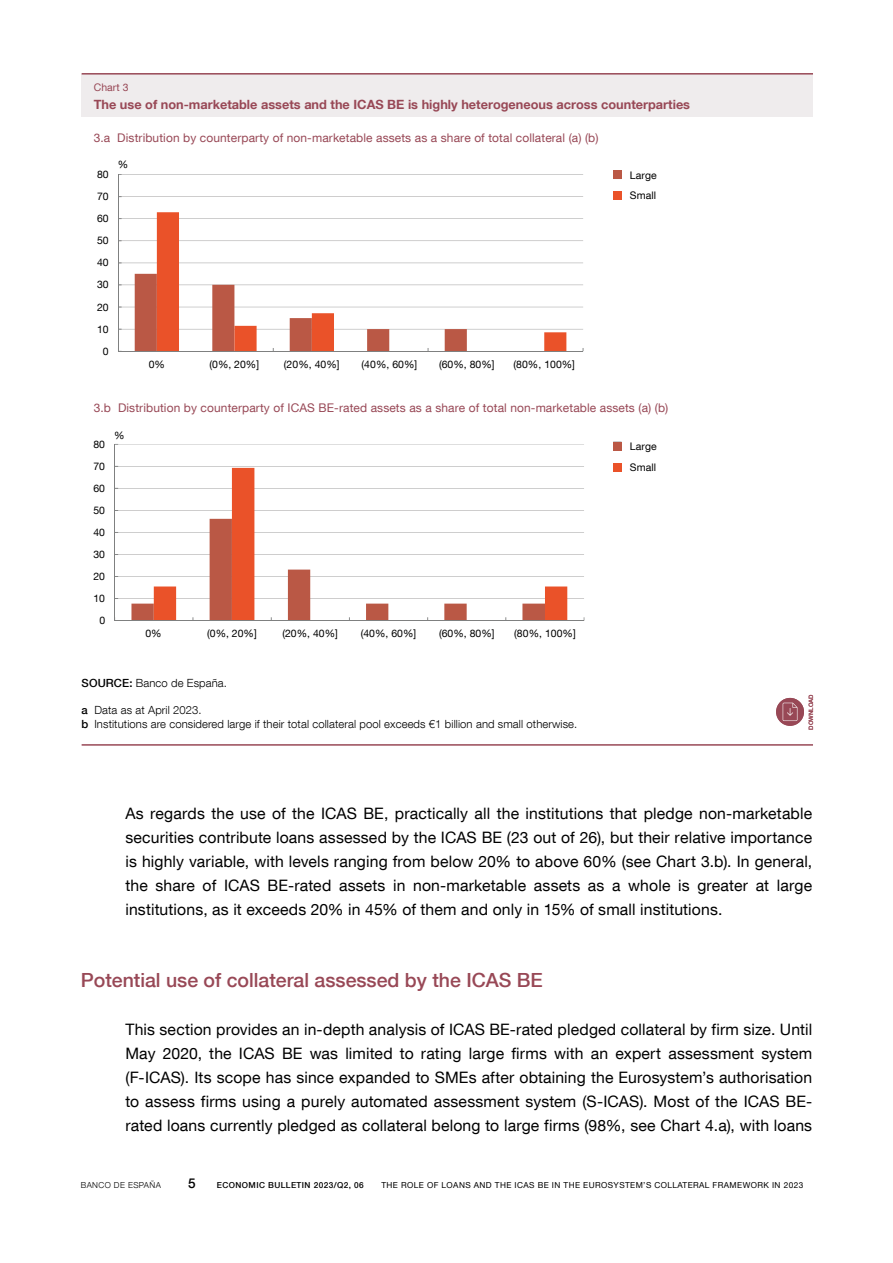
<style>
.page{position:relative;width:893px;height:1263px;background:#fff}
.page>*{position:absolute;margin:0;border:0;box-sizing:border-box;transform-origin:0 0}
.Ladillo_1{font:500 19.5px "Bd E Neue Helvetica";color:#984856}
.Texto_artículo{font:15.75px/24px "Bd E Neue Helvetica";letter-spacing:.01em;color:#000;text-align:justify}
.t1{font:500 13.5px "Bd E Neue Helvetica";color:#000}
.t2{font:700 12.75px "Bd E Neue Helvetica";color:#984856}
.t3{font:12px "Bd E Neue Helvetica";letter-spacing:.01em;color:#984856}
.t4{font:300 11.25px/13.5px "Bd E Neue Helvetica";letter-spacing:.01em;color:#000}
.t5{font:10.5px "Bd E Neue Helvetica";letter-spacing:.01em;color:#000}
.t6{font:10.5px "Bd E Neue Helvetica";letter-spacing:.01em;color:#984856}
.t7{font:8.25px "Bd E Neue Helvetica";letter-spacing:.05em;color:#000}
.t8{font:500 8.25px "Bd E Neue Helvetica";letter-spacing:.05em;color:#000}
.t9{font:300 8.25px "Bd E Neue Helvetica";letter-spacing:.05em;color:#000}
.t10{font:500 6px "Bd E Neue Helvetica";color:#984856}
.s1{font-weight:500}
</style>
<div class="page">
<hr style="left:82px;top:744px;width:731px;height:2px;background:#984856">
<div style="left:82px;top:74px;width:731px;height:42px;background:#efeced"></div>
<hr style="left:82px;top:73px;width:731px;height:2px;background:#984856">
<div style="left:613px;top:191px;width:9px;height:9px;background:#ea5229"></div>
<div style="left:613px;top:170px;width:9px;height:9px;background:#ba5845"></div>
<div style="left:613px;top:463px;width:9px;height:8px;background:#ea5229"></div>
<div style="left:613px;top:442px;width:9px;height:8px;background:#ba5845"></div>
<hr style="left:118px;top:329px;width:465px;height:1px;background:#a6a5a5">
<hr style="left:118px;top:307px;width:465px;height:1px;background:#a6a5a5">
<hr style="left:118px;top:285px;width:465px;height:1px;background:#a6a5a5">
<hr style="left:118px;top:263px;width:465px;height:1px;background:#a6a5a5">
<hr style="left:118px;top:240px;width:465px;height:1px;background:#a6a5a5">
<hr style="left:118px;top:218px;width:465px;height:1px;background:#a6a5a5">
<hr style="left:118px;top:196px;width:465px;height:1px;background:#a6a5a5">
<hr style="left:118px;top:174px;width:465px;height:1px;background:#a6a5a5">
<svg style="left:157px;top:212px;width:409px;height:139px"></svg>
<hr style="left:118px;top:174px;width:1px;height:177px;background:#7f8080">
<hr style="left:118px;top:351px;width:465px;height:1px;background:#7f8080">
<svg style="left:135px;top:274px;width:332px;height:77px"></svg>
<hr style="left:115px;top:598px;width:469px;height:1px;background:#a6a5a5">
<hr style="left:115px;top:576px;width:469px;height:1px;background:#a6a5a5">
<hr style="left:115px;top:554px;width:469px;height:1px;background:#a6a5a5">
<hr style="left:115px;top:532px;width:469px;height:1px;background:#a6a5a5">
<hr style="left:115px;top:510px;width:469px;height:1px;background:#a6a5a5">
<hr style="left:115px;top:488px;width:469px;height:1px;background:#a6a5a5">
<hr style="left:115px;top:466px;width:469px;height:1px;background:#a6a5a5">
<hr style="left:115px;top:444px;width:469px;height:1px;background:#a6a5a5">
<svg style="left:154px;top:468px;width:413px;height:152px"></svg>
<hr style="left:114px;top:444px;width:1px;height:176px;background:#7f8080">
<hr style="left:115px;top:620px;width:469px;height:1px;background:#7f8080">
<svg style="left:131px;top:519px;width:414px;height:101px"></svg>
<div style="left:776px;top:698px;width:28px;height:28px;background:#984856;border-radius:50%"></div>
<svg style="left:783px;top:703px;width:14px;height:18px"></svg>
<p class="t6" style="left:94px;top:81px;width:37px">Chart 3</p>
<p class="t2" style="left:94px;top:96px;width:598px">The use of non-marketable assets and the ICAS BE is highly heterogeneous across counterparties</p>
<p class="t3" style="left:94px;top:130px;width:506px">3.a Distribution by counterparty of non-marketable assets as a share of total collateral (a) (b)</p>
<p class="t5" style="left:97px;top:168px;width:13px">80</p>
<p class="t5" style="left:97px;top:190px;width:13px">70</p>
<p class="t5" style="left:97px;top:212px;width:13px">60</p>
<p class="t5" style="left:97px;top:234px;width:13px">50</p>
<p class="t5" style="left:97px;top:256px;width:13px">40</p>
<p class="t5" style="left:97px;top:278px;width:13px">30</p>
<p class="t5" style="left:97px;top:300px;width:13px">20</p>
<p class="t5" style="left:97px;top:322px;width:13px">10</p>
<p class="t5" style="left:103px;top:344px;width:7px">0</p>
<p class="t5" style="left:118px;top:158px;width:12px">%</p>
<p class="t5" style="left:149px;top:358px;width:18px">0%</p>
<p class="t5" style="left:209px;top:358px;width:51px">(0%, 20%]</p>
<p class="t5" style="left:284px;top:358px;width:57px">(20%, 40%]</p>
<p class="t5" style="left:362px;top:358px;width:57px">(40%, 60%]</p>
<p class="t5" style="left:439px;top:358px;width:57px">(60%, 80%]</p>
<p class="t5" style="left:514px;top:358px;width:63px">(80%, 100%]</p>
<p class="t5" style="left:630px;top:168px;width:28px">Large</p>
<p class="t5" style="left:630px;top:189px;width:28px">Small</p>
<p class="t3" style="left:94px;top:400px;width:576px">3.b Distribution by counterparty of ICAS BE-rated assets as a share of total non-marketable assets (a) (b)</p>
<p class="t5" style="left:93px;top:437px;width:13px">80</p>
<p class="t5" style="left:93px;top:459px;width:13px">70</p>
<p class="t5" style="left:93px;top:482px;width:13px">60</p>
<p class="t5" style="left:93px;top:503px;width:13px">50</p>
<p class="t5" style="left:93px;top:526px;width:13px">40</p>
<p class="t5" style="left:93px;top:548px;width:13px">30</p>
<p class="t5" style="left:93px;top:570px;width:13px">20</p>
<p class="t5" style="left:93px;top:592px;width:13px">10</p>
<p class="t5" style="left:99px;top:614px;width:7px">0</p>
<p class="t5" style="left:114px;top:428px;width:12px">%</p>
<p class="t5" style="left:146px;top:627px;width:18px">0%</p>
<p class="t5" style="left:207px;top:627px;width:51px">(0%, 20%]</p>
<p class="t5" style="left:282px;top:627px;width:57px">(20%, 40%]</p>
<p class="t5" style="left:361px;top:627px;width:57px">(40%, 60%]</p>
<p class="t5" style="left:439px;top:627px;width:57px">(60%, 80%]</p>
<p class="t5" style="left:514px;top:627px;width:63px">(80%, 100%]</p>
<p class="t5" style="left:630px;top:440px;width:28px">Large</p>
<p class="t5" style="left:630px;top:460px;width:28px">Small</p>
<p class="t4" style="left:82px;top:676px;width:147px"><span class="s1">SOURCE:</span> Banco de España.</p>
<p class="t4" style="left:82px;top:703px;width:497px"><span class="s1">a</span> Data as at April 2023.<br><span class="s1">b</span> Institutions are considered large if their total collateral pool exceeds €1 billion and small otherwise.</p>
<p class="t10" style="left:807px;top:730px;width:37px;rotate:-90deg">DOWNLOAD</p>
<p class="Texto_artículo" style="left:125px;top:801px;width:688px">As regards the use of the ICAS BE, practically all the institutions that pledge non-marketable securities contribute loans assessed by the ICAS BE (23 out of 26), but their relative importance is highly variable, with levels ranging from below 20% to above 60% (see Chart 3.b). In general, the share of ICAS BE-rated assets in non-marketable assets as a whole is greater at large institutions, as it exceeds 20% in 45% of them and only in 15% of small institutions.</p>
<h2 class="Ladillo_1" style="left:81px;top:968px;width:464px">Potential use of collateral assessed by the ICAS BE</h2>
<p class="Texto_artículo" style="left:125px;top:1017px;width:688px">This section provides an in-depth analysis of ICAS BE-rated pledged collateral by firm size. Until May 2020, the ICAS BE was limited to rating large firms with an expert assessment system (F-ICAS). Its scope has since expanded to SMEs after obtaining the Eurosystem’s authorisation to assess firms using a purely automated assessment system (S-ICAS). Most of the ICAS BE&shy;rated loans currently pledged as collateral belong to large firms (98%, see Chart 4.a), with loans</p>
<p class="t9" style="left:81px;top:1180px;width:82px">BANCO DE ESPAÑA</p>
<p class="t1" style="left:188px;top:1175px;width:9px">5</p>
<p class="t8" style="left:217px;top:1180px;width:148px">ECONOMIC BULLETIN 2023/Q2, 06</p>
<p class="t7" style="left:381px;top:1180px;width:423px">THE ROLE OF LOANS AND THE ICAS BE IN THE EUROSYSTEM’S COLLATERAL FRAMEWORK IN 2023</p>
</div>
